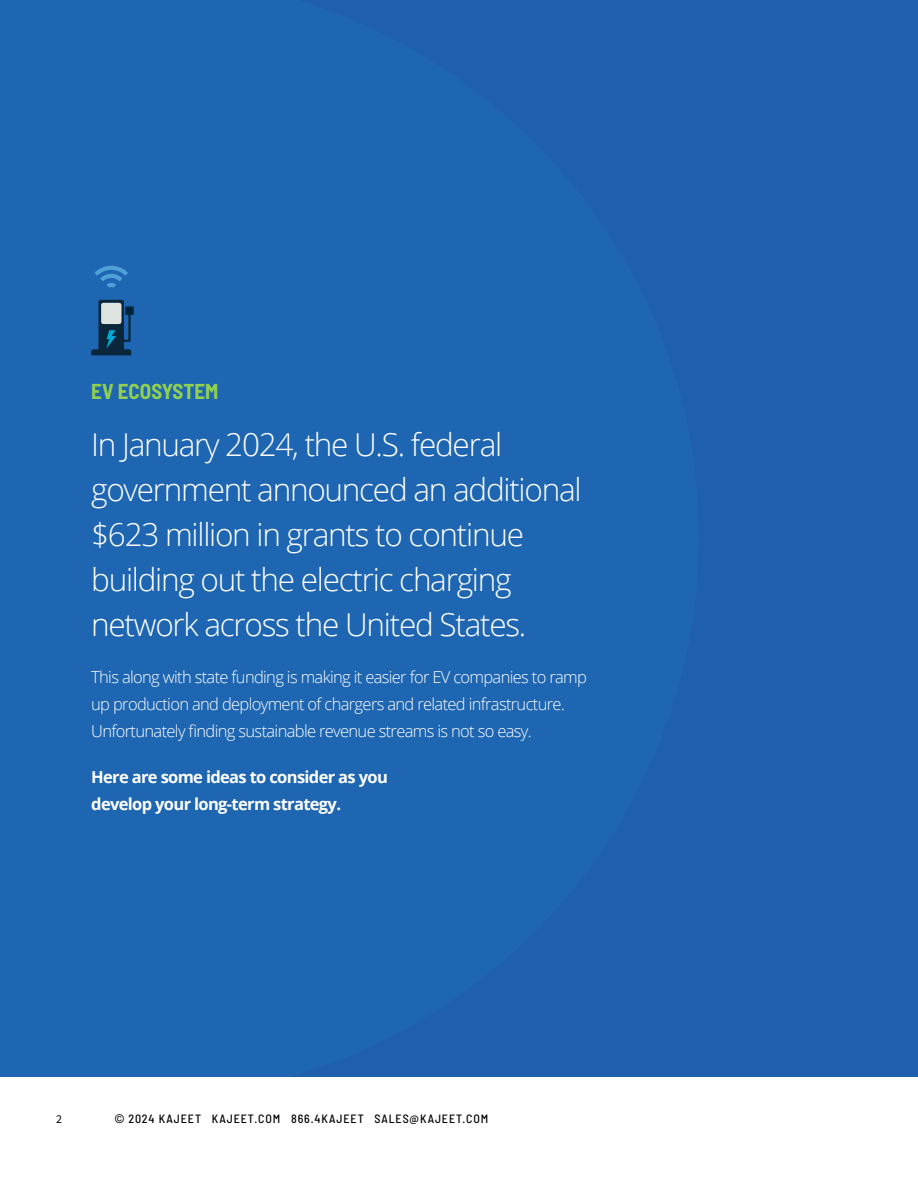
<style>
.page{position:relative;width:918px;height:1188px;background:#fff}
.page>*{position:absolute;margin:0;border:0;box-sizing:border-box;transform-origin:0 0}
.t1{font:300 31.5px/45px "Open Sans";letter-spacing:-.04em;color:#fff}
.t2{font:700 semi-condensed 21px "Barlow";color:#91d14f}
.t3{font:300 16.5px/27px "Open Sans";letter-spacing:-.04em;color:#fff}
.t4{font:700 16.5px/27px "Open Sans";letter-spacing:-.04em;color:#fff}
.t5{font:500 semi-condensed 12px "Barlow";letter-spacing:.075em;color:#000}
.t6{font:12px "Source Sans Pro";color:#000}
.s1{font-family:"Arial";font-weight:400;font-stretch:normal}
</style>
<div class="page">
<div style="left:0;top:0;width:918px;height:1076px;background:#1f60ad"></div>
<svg style="left:94px;top:266px;width:34px;height:22px"></svg>
<svg style="left:91px;top:300px;width:43px;height:55px"></svg>
<p class="t2" style="left:91px;top:376px;width:129px">EV ECOSYSTEM</p>
<h1 class="t1" style="left:91px;top:421px;width:492px">In January 2024, the U.S. federal government announced an additional $623 million in grants to continue building out the electric charging network across the United States.</h1>
<p class="t3" style="left:91px;top:663px;width:497px">This along with state funding is making it easier for EV companies to ramp up production and deployment of chargers and related infrastructure.<br>Unfortunately finding sustainable revenue streams is not so easy.</p>
<p class="t4" style="left:91px;top:764px;width:298px">Here are some ideas to consider as you develop your long-term strategy.</p>
<p class="t6" style="left:56px;top:1112px;width:7px">2</p>
<p class="t5" style="left:115px;top:1110px;width:375px"><span class="s1">©</span> 2024 KAJEET KAJEET.COM 866.4KAJEET SALES@KAJEET.COM</p>
</div>
